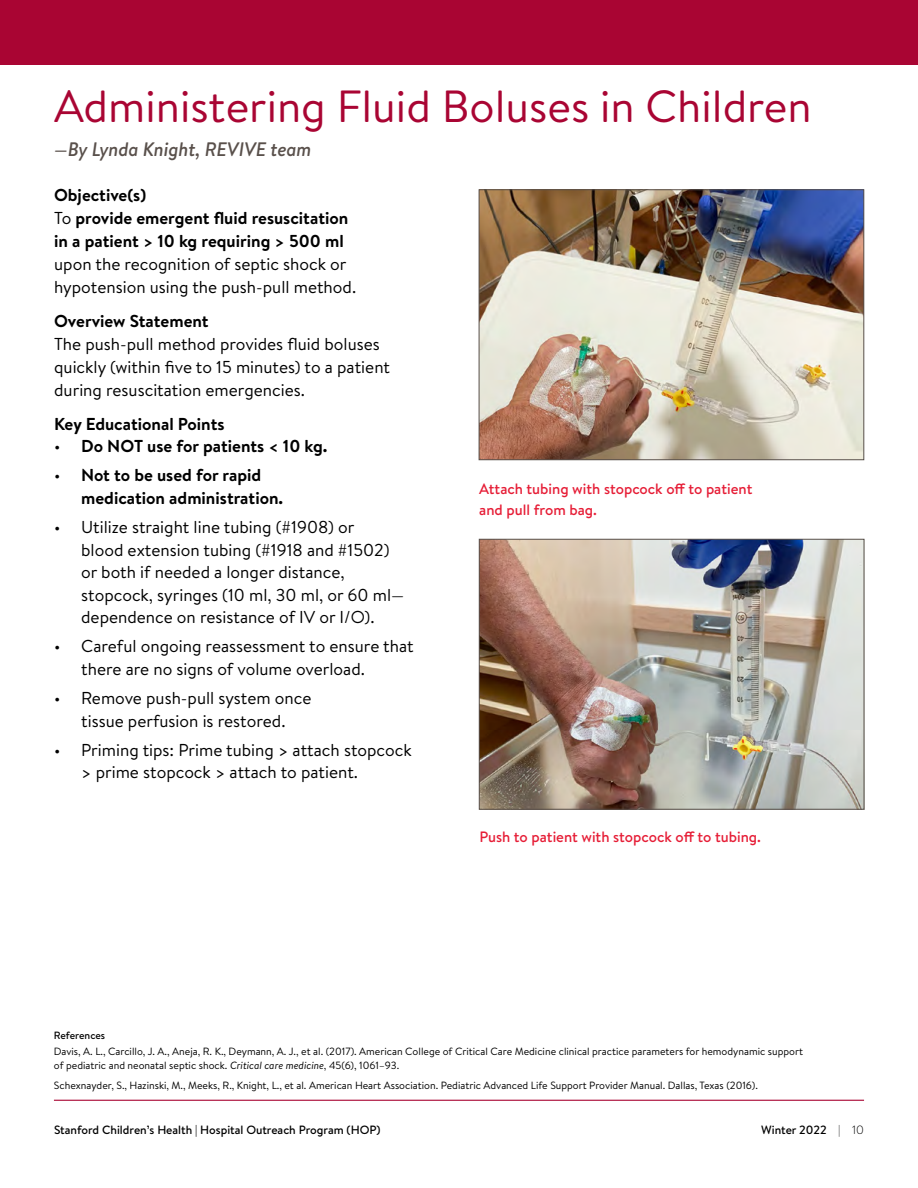
<style>
.page{position:relative;width:918px;height:1188px;background:#fff}
.page>*{position:absolute;margin:0;border:0;box-sizing:border-box;transform-origin:0 0}
.t1{font:45px "Brandon Text";color:#a90533}
.t2{font:italic 500 19.5px "Brandon Text";letter-spacing:-.005em;color:#59504b}
.t3{font:17.25px/22.5px "Brandon Text";color:#000}
.t4{font:700 17.25px/23px "Brandon Text";color:#000}
.t5{font:500 15px/21px "Brandon Text";color:#e61d36}
.t6{font:500 12px "Brandon Text";color:#000}
.t7{font:10.5px/13.5px "Brandon Text";color:#000}
.t8{font:500 10.5px "Brandon Text";color:#000}
.s1{font-weight:400}
.s2{font-style:italic}
.s3{font-weight:300}
</style>
<div class="page">
<div style="left:0;top:0;width:918px;height:65px;background:#a90533"></div>
<hr style="left:54px;top:1100px;width:810px;height:1px;background:#a90533">
<img style="left:481px;top:191px;width:381px;height:267px">
<div style="left:479px;top:189px;width:385px;height:271px;border:1px solid #59504b"></div>
<img style="left:481px;top:541px;width:381px;height:267px">
<div style="left:479px;top:539px;width:385px;height:271px;border:1px solid #59504b"></div>
<h1 class="t1" style="left:54px;top:75px;width:759px">Administering Fluid Boluses in Children</h1>
<p class="t2" style="left:54px;top:136px;width:259px">—By Lynda Knight, REVIVE team</p>
<p class="t4" style="left:54px;top:183px;width:296px">Objective(s)<br><span class="s1">To</span> provide emergent fluid resuscitation in a patient &gt; 10 kg requiring &gt; 500 ml</p>
<p class="t3" style="left:54px;top:252px;width:304px;line-height:23px">upon the recognition of septic shock or hypotension using the push-pull method.</p>
<p class="t4" style="left:54px;top:309px;width:156px">Overview Statement</p>
<p class="t3" style="left:54px;top:332px;width:337px;line-height:23px">The push-pull method provides fluid boluses quickly (within five to 15 minutes) to a patient during resuscitation emergencies.</p>
<p class="t4" style="left:54px;top:412px;width:172px">Key Educational Points</p>
<p class="t4" style="left:54px;top:434px;width:275px"><span class="s1">•</span> Do NOT use for patients &lt; 10 kg.</p>
<p class="t4" style="left:81px;top:464px;width:204px;line-height:22.5px;text-indent:-27px"><span class="s1">•</span> Not to be used for rapid medication administration.</p>
<p class="t3" style="left:81px;top:515px;width:325px;text-indent:-27px">• Utilize straight line tubing (#1908) or<br>blood extension tubing (#1918 and #1502) or both if needed a longer distance, stopcock, syringes (10 ml, 30 ml, or 60 ml— dependence on resistance of IV or I/O).</p>
<p class="t3" style="left:81px;top:634px;width:334px;text-indent:-27px">• Careful ongoing reassessment to ensure that there are no signs of volume overload.</p>
<p class="t3" style="left:54px;top:686px;width:259px;text-align:center">• Remove push-pull system once tissue perfusion is restored.</p>
<p class="t3" style="left:81px;top:738px;width:332px;text-indent:-27px">• Priming tips: Prime tubing &gt; attach stopcock &gt; prime stopcock &gt; attach to patient.</p>
<p class="t5" style="left:479px;top:477px;width:275px">Attach tubing with stopcock off to patient and pull from bag.</p>
<p class="t5" style="left:479px;top:826px;width:283px">Push to patient with stopcock off to tubing.</p>
<p class="t8" style="left:54px;top:1028px;width:53px">References</p>
<p class="t7" style="left:54px;top:1045px;width:751px">Davis, A. L., Carcillo, J. A., Aneja, R. K., Deymann, A. J., et al. (2017). American College of Critical Care Medicine clinical practice parameters for hemodynamic support of pediatric and neonatal septic shock. <span class="s2">Critical care medicine</span>, 45(6), 1061–93.</p>
<p class="t7" style="left:54px;top:1078px;width:706px">Schexnayder, S., Hazinski, M., Meeks, R., Knight, L., et al. American Heart Association. Pediatric Advanced Life Support Provider Manual. Dallas, Texas (2016).</p>
<p class="t6" style="left:54px;top:1122px;width:328px">Stanford Children’s Health | Hospital Outreach Program (HOP)</p>
<p class="t6" style="left:761px;top:1122px;width:104px">Winter 2022 <span class="s3">| 10</span></p>
</div>
